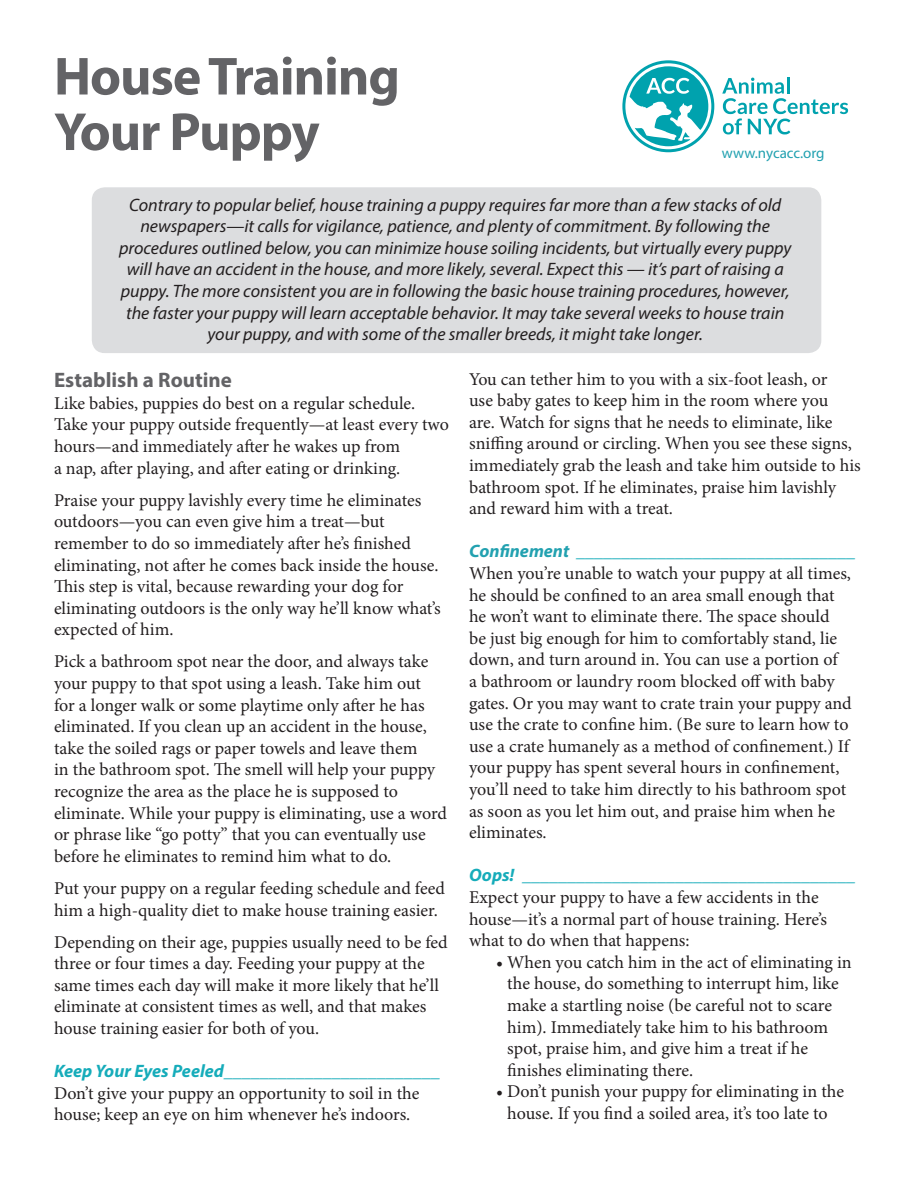
<style>
.page{position:relative;width:918px;height:1188px;background:#fff}
.page>*{position:absolute;margin:0;border:0;box-sizing:border-box;transform-origin:0 0}
.t1{font:700 54px/55.5px "Myriad Pro";letter-spacing:-.02em;color:#636366}
.t2{font:700 21px "Myriad Pro";color:#636366}
.t3{font:18px/21.6px "Minion Pro";letter-spacing:-.005em;color:#231f20}
.t4{font:italic 18px/21.6px "Myriad Pro";color:#231f20;text-align:center}
.t5{font:italic 700 18px "Myriad Pro";color:#16acba}
.t6{font:15px "Myriad Pro";color:#22a1b0}
.s1{color:#22a1b0}
</style>
<div class="page">
<div style="left:92px;top:187px;width:729px;height:166px;background:#dcdddf;border-radius:13px"></div>
<svg style="left:622px;top:60px;width:92px;height:92px"></svg>
<svg style="left:722px;top:78px;width:126px;height:56px"></svg>
<svg style="left:625px;top:63px;width:86px;height:86px"></svg>
<h1 class="t1" style="left:54px;top:47px;width:347px">House Training<br>Your Puppy</h1>
<p class="t6" style="left:722px;top:143px;width:104px">www.nycacc.org</p>
<p class="t4" style="left:119px;top:193px;width:674px">Contrary to popular belief, house training a puppy requires far more than a few stacks of old newspapers—it calls for vigilance, patience, and plenty of commitment. By following the procedures outlined below, you can minimize house soiling incidents, but virtually every puppy will have an accident in the house, and more likely, several. Expect this — it’s part of raising a puppy. The more consistent you are in following the basic house training procedures, however, the faster your puppy will learn acceptable behavior. It may take several weeks to house train your puppy, and with some of the smaller breeds, it might take longer.</p>
<p class="t2" style="left:54px;top:367px;width:179px">Establish a Routine</p>
<p class="t3" style="left:54px;top:392px;width:396px">Like babies, puppies do best on a regular schedule.<br>Take your puppy outside frequently—at least every two hours—and immediately after he wakes up from<br>a nap, after playing, and after eating or drinking.</p>
<p class="t3" style="left:54px;top:489px;width:388px">Praise your puppy lavishly every time he eliminates outdoors—you can even give him a treat—but remember to do so immediately after he’s finished eliminating, not after he comes back inside the house.<br>This step is vital, because rewarding your dog for eliminating outdoors is the only way he’ll know what’s expected of him.</p>
<p class="t3" style="left:54px;top:651px;width:394px">Pick a bathroom spot near the door, and always take your puppy to that spot using a leash. Take him out<br>for a longer walk or some playtime only after he has eliminated. If you clean up an accident in the house, take the soiled rags or paper towels and leave them<br>in the bathroom spot. The smell will help your puppy recognize the area as the place he is supposed to eliminate. While your puppy is eliminating, use a word or phrase like “go potty” that you can eventually use before he eliminates to remind him what to do.</p>
<p class="t3" style="left:54px;top:877px;width:393px">Put your puppy on a regular feeding schedule and feed him a high-quality diet to make house training easier.</p>
<p class="t3" style="left:54px;top:931px;width:395px">Depending on their age, puppies usually need to be fed three or four times a day. Feeding your puppy at the same times each day will make it more likely that he’ll eliminate at consistent times as well, and that makes house training easier for both of you.</p>
<p class="t5" style="left:54px;top:1059px;width:388px">Keep Your Eyes Peeled________________________</p>
<p class="t3" style="left:54px;top:1082px;width:367px">Don’t give your puppy an opportunity to soil in the house; keep an eye on him whenever he’s indoors.</p>
<p class="t3" style="left:469px;top:368px;width:393px">You can tether him to you with a six-foot leash, or<br>use baby gates to keep him in the room where you<br>are. Watch for signs that he needs to eliminate, like sniffing around or circling. When you see these signs, immediately grab the leash and take him outside to his bathroom spot. If he eliminates, praise him lavishly and reward him with a treat.</p>
<p class="t5" style="left:469px;top:540px;width:388px"><span class="s1">Confinement</span> _______________________________</p>
<p class="t3" style="left:469px;top:563px;width:384px">When you’re unable to watch your puppy at all times, he should be confined to an area small enough that he won’t want to eliminate there. The space should<br>be just big enough for him to comfortably stand, lie down, and turn around in. You can use a portion of<br>a bathroom or laundry room blocked off with baby gates. Or you may want to crate train your puppy and use the crate to confine him. (Be sure to learn how to use a crate humanely as a method of confinement.) If your puppy has spent several hours in confinement, you’ll need to take him directly to his bathroom spot as soon as you let him out, and praise him when he eliminates.</p>
<p class="t5" style="left:469px;top:864px;width:388px">Oops! _____________________________________</p>
<p class="t3" style="left:469px;top:887px;width:359px">Expect your puppy to have a few accidents in the house—it’s a normal part of house training. Here’s what to do when that happens:</p>
<p class="t3" style="left:507px;top:951px;width:346px;text-indent:-11px">• When you catch him in the act of eliminating in the house, do something to interrupt him, like make a startling noise (be careful not to scare him). Immediately take him to his bathroom spot, praise him, and give him a treat if he finishes eliminating there.</p>
<p class="t3" style="left:496px;top:1081px;width:350px;text-align:center">• Don’t punish your puppy for eliminating in the house. If you find a soiled area, it’s too late to</p>
</div>
